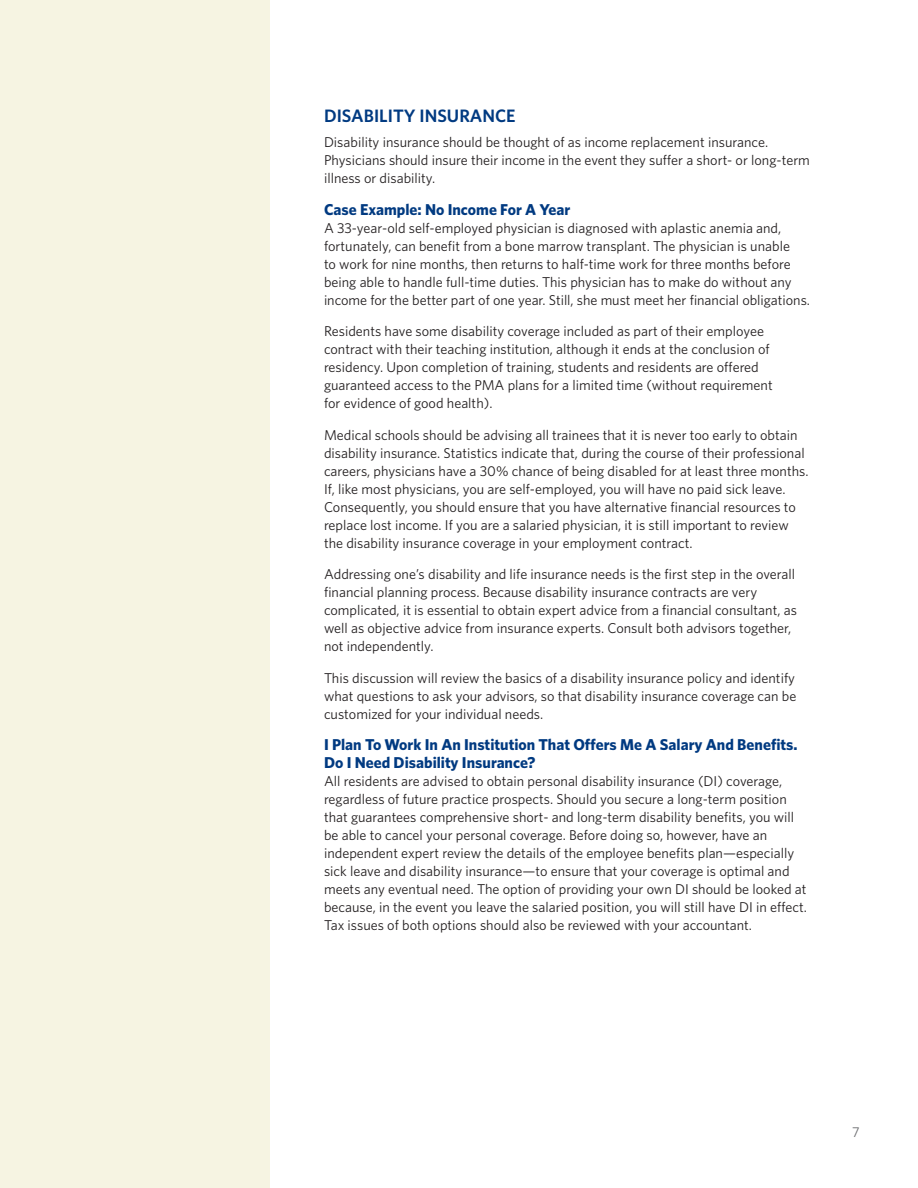
<style>
.page{position:relative;width:918px;height:1188px;background:#fff}
.page>*{position:absolute;margin:0;border:0;box-sizing:border-box;transform-origin:0 0}
.t1{font:600 18px "Whitney";color:#013a81}
.t2{font:700 15.75px/18px "Whitney";color:#013a81}
.t3{font:14.25px/18px "Whitney";color:#231f20}
.t4{font:14.25px "Whitney";color:#6d6e71}
</style>
<div class="page">
<div style="left:0;top:0;width:270px;height:1188px;background:#f6f4e2"></div>
<p class="t1" style="left:324px;top:104px;width:193px">DISABILITY INSURANCE</p>
<p class="t3" style="left:324px;top:133px;width:487px">Disability insurance should be thought of as income replacement insurance.<br>Physicians should insure their income in the event they suffer a short- or long-term illness or disability.</p>
<p class="t2" style="left:324px;top:200px;width:248px">Case Example: No Income For A Year</p>
<p class="t3" style="left:324px;top:218px;width:488px">A 33-year-old self-employed physician is diagnosed with aplastic anemia and, fortunately, can benefit from a bone marrow transplant. The physician is unable<br>to work for nine months, then returns to half-time work for three months before being able to handle full-time duties. This physician has to make do without any income for the better part of one year. Still, she must meet her financial obligations.</p>
<p class="t3" style="left:324px;top:322px;width:450px">Residents have some disability coverage included as part of their employee contract with their teaching institution, although it ends at the conclusion of residency. Upon completion of training, students and residents are offered guaranteed access to the PMA plans for a limited time (without requirement for evidence of good health).</p>
<p class="t3" style="left:324px;top:425px;width:486px">Medical schools should be advising all trainees that it is never too early to obtain disability insurance. Statistics indicate that, during the course of their professional careers, physicians have a 30% chance of being disabled for at least three months.<br>If, like most physicians, you are self-employed, you will have no paid sick leave.<br>Consequently, you should ensure that you have alternative financial resources to replace lost income. If you are a salaried physician, it is still important to review the disability insurance coverage in your employment contract.</p>
<p class="t3" style="left:324px;top:565px;width:474px">Addressing one’s disability and life insurance needs is the first step in the overall financial planning process. Because disability insurance contracts are very complicated, it is essential to obtain expert advice from a financial consultant, as well as objective advice from insurance experts. Consult both advisors together, not independently.</p>
<p class="t3" style="left:324px;top:668px;width:474px;text-align:justify">This discussion will review the basics of a disability insurance policy and identify what questions to ask your advisors, so that disability insurance coverage can be customized for your individual needs.</p>
<p class="t2" style="left:324px;top:735px;width:475px">I Plan To Work In An Institution That Offers Me A Salary And Benefits.<br>Do I Need Disability Insurance?</p>
<p class="t3" style="left:324px;top:772px;width:485px">All residents are advised to obtain personal disability insurance (DI) coverage, regardless of future practice prospects. Should you secure a long-term position that guarantees comprehensive short- and long-term disability benefits, you will be able to cancel your personal coverage. Before doing so, however, have an independent expert review the details of the employee benefits plan—especially sick leave and disability insurance—to ensure that your coverage is optimal and meets any eventual need. The option of providing your own DI should be looked at because, in the event you leave the salaried position, you will still have DI in effect.<br>Tax issues of both options should also be reviewed with your accountant.</p>
<p class="t4" style="left:852px;top:1122px;width:9px">7</p>
</div>
